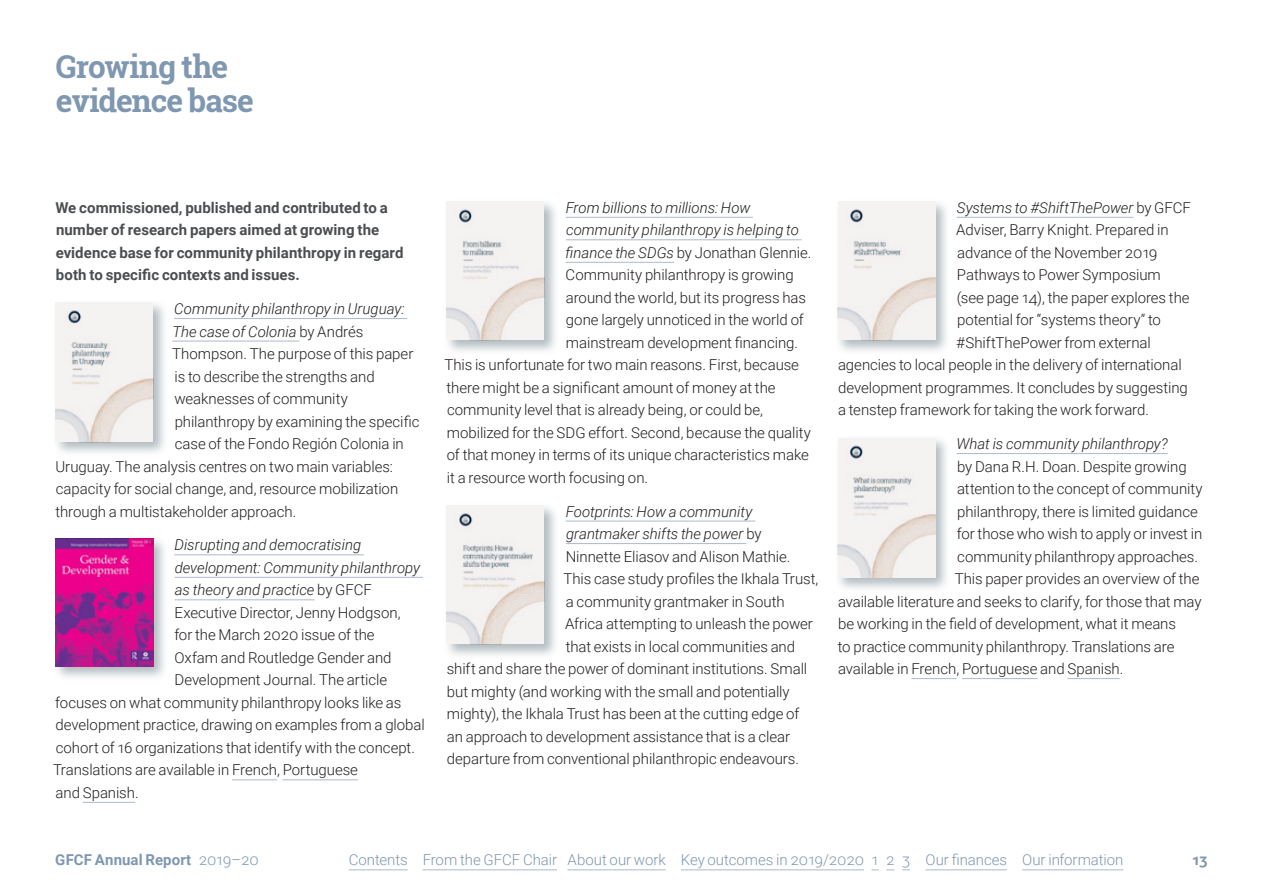
<style>
.page{position:relative;width:1263px;height:893px;background:#fff}
.page>*{position:absolute;margin:0;border:0;box-sizing:border-box;transform-origin:0 0}
.SUB_SECTION_SUB_HEAD{font:700 31.5px/33.8px "Roboto Slab";letter-spacing:-.03em;color:#7f97b1}
.TEXT_10_15{font:300 15px "Roboto";letter-spacing:-.005em;color:#231f20}
.TEXT_10_15-2{font:italic 300 15px "Roboto";letter-spacing:-.005em;color:#231f20}
.TEXT_INTRO{font:700 15px/22.5px "Roboto";letter-spacing:.005em;color:#4b4e50}
.t1{font:300 15px "Roboto";letter-spacing:-.005em;color:#7f97b1}
.t2{font:700 15px "Roboto";letter-spacing:.005em;color:#7f97b1}
.s1{font-style:normal}
.s2{font-style:italic}
.s3{font-weight:300}
</style>
<div class="page">
<hr style="left:174px;top:318px;width:233px;height:1px;background:#adb9cb">
<hr style="left:172px;top:341px;width:127px;height:1px;background:#adb9cb">
<hr style="left:174px;top:554px;width:190px;height:1px;background:#adb9cb">
<hr style="left:175px;top:577px;width:248px;height:1px;background:#adb9cb">
<hr style="left:175px;top:599px;width:139px;height:1px;background:#adb9cb">
<hr style="left:232px;top:779px;width:45px;height:1px;background:#adb9cb">
<hr style="left:283px;top:779px;width:75px;height:1px;background:#adb9cb">
<hr style="left:83px;top:802px;width:52px;height:1px;background:#adb9cb">
<hr style="left:566px;top:217px;width:187px;height:1px;background:#adb9cb">
<hr style="left:566px;top:239px;width:236px;height:1px;background:#adb9cb">
<hr style="left:566px;top:262px;width:108px;height:1px;background:#adb9cb">
<hr style="left:566px;top:521px;width:189px;height:1px;background:#adb9cb">
<hr style="left:566px;top:543px;width:180px;height:1px;background:#adb9cb">
<hr style="left:957px;top:217px;width:176px;height:1px;background:#adb9cb">
<hr style="left:956px;top:453px;width:212px;height:1px;background:#adb9cb">
<hr style="left:911px;top:678px;width:45px;height:1px;background:#adb9cb">
<hr style="left:962px;top:678px;width:75px;height:1px;background:#adb9cb">
<hr style="left:1067px;top:678px;width:53px;height:1px;background:#adb9cb">
<div style="left:52px;top:300px;width:116px;height:157px;background:#647882;opacity:.5"></div>
<img style="left:55px;top:303px;width:98px;height:139px">
<div style="left:52px;top:536px;width:116px;height:146px;background:#647882;opacity:.5"></div>
<img style="left:55px;top:539px;width:98px;height:128px">
<div style="left:443px;top:199px;width:117px;height:157px;background:#647882;opacity:.5"></div>
<img style="left:446px;top:202px;width:98px;height:138px">
<div style="left:443px;top:502px;width:117px;height:157px;background:#647882;opacity:.5"></div>
<img style="left:446px;top:505px;width:98px;height:139px">
<div style="left:835px;top:199px;width:116px;height:156px;background:#647882;opacity:.5"></div>
<img style="left:838px;top:202px;width:97px;height:138px">
<div style="left:835px;top:435px;width:116px;height:157px;background:#647882;opacity:.5"></div>
<img style="left:838px;top:438px;width:97px;height:139px">
<hr style="left:349px;top:869px;width:58px;height:1px;background:#adb9cb">
<hr style="left:423px;top:869px;width:134px;height:1px;background:#adb9cb">
<hr style="left:567px;top:869px;width:99px;height:1px;background:#adb9cb">
<hr style="left:681px;top:869px;width:183px;height:1px;background:#adb9cb">
<hr style="left:925px;top:869px;width:82px;height:1px;background:#adb9cb">
<hr style="left:1022px;top:869px;width:101px;height:1px;background:#adb9cb">
<p class="SUB_SECTION_SUB_HEAD" style="left:56px;top:49px;width:200px">Growing the evidence base</p>
<p class="TEXT_INTRO" style="left:55px;top:196px;width:350px">We commissioned, published and contributed to a number of research papers aimed at growing the evidence base for community philanthropy in regard both to specific contexts and issues.</p>
<p class="TEXT_10_15-2" style="left:174px;top:298px;width:232px">Community philanthropy in Uruguay:</p>
<p class="TEXT_10_15-2" style="left:172px;top:321px;width:193px">The case of Colonia <span class="s1">by Andrés</span></p>
<p class="TEXT_10_15" style="left:172px;top:343px;width:243px">Thompson. The purpose of this paper</p>
<p class="TEXT_10_15" style="left:175px;top:366px;width:202px">is to describe the strengths and</p>
<p class="TEXT_10_15" style="left:174px;top:388px;width:175px">weaknesses of community</p>
<p class="TEXT_10_15" style="left:175px;top:411px;width:246px">philanthropy by examining the specific</p>
<p class="TEXT_10_15" style="left:175px;top:433px;width:231px">case of the Fondo Región Colonia in</p>
<p class="TEXT_10_15" style="left:55px;top:456px;width:339px">Uruguay. The analysis centres on two main variables:</p>
<p class="TEXT_10_15" style="left:56px;top:478px;width:344px">capacity for social change, and, resource mobilization</p>
<p class="TEXT_10_15" style="left:55px;top:501px;width:242px">through a multistakeholder approach.</p>
<p class="TEXT_10_15-2" style="left:174px;top:534px;width:188px">Disrupting and democratising</p>
<p class="TEXT_10_15-2" style="left:175px;top:557px;width:247px">development: Community philanthropy</p>
<p class="TEXT_10_15-2" style="left:175px;top:579px;width:199px">as theory and practice <span class="s1">by GFCF</span></p>
<p class="TEXT_10_15" style="left:174px;top:602px;width:228px">Executive Director, Jenny Hodgson,</p>
<p class="TEXT_10_15" style="left:174px;top:624px;width:202px">for the March 2020 issue of the</p>
<p class="TEXT_10_15" style="left:174px;top:647px;width:219px">Oxfam and Routledge Gender and</p>
<p class="TEXT_10_15" style="left:174px;top:669px;width:214px">Development Journal. The article</p>
<p class="TEXT_10_15" style="left:55px;top:692px;width:348px">focuses on what community philanthropy looks like as</p>
<p class="TEXT_10_15" style="left:56px;top:714px;width:371px">development practice, drawing on examples from a global</p>
<p class="TEXT_10_15" style="left:56px;top:737px;width:361px">cohort of 16 organizations that identify with the concept.</p>
<p class="TEXT_10_15" style="left:53px;top:759px;width:306px">Translations are available in French, Portuguese</p>
<p class="TEXT_10_15" style="left:56px;top:782px;width:85px">and Spanish.</p>
<p class="TEXT_10_15-2" style="left:566px;top:197px;width:186px">From billions to millions: How</p>
<p class="TEXT_10_15-2" style="left:566px;top:219px;width:234px">community philanthropy is helping to</p>
<p class="TEXT_10_15" style="left:566px;top:242px;width:247px"><span class="s2">finance the SDGs</span> by Jonathan Glennie.</p>
<p class="TEXT_10_15" style="left:566px;top:264px;width:230px">Community philanthropy is growing</p>
<p class="TEXT_10_15" style="left:566px;top:287px;width:242px">around the world, but its progress has</p>
<p class="TEXT_10_15" style="left:566px;top:309px;width:239px">gone largely unnoticed in the world of</p>
<p class="TEXT_10_15" style="left:566px;top:332px;width:234px">mainstream development financing.</p>
<p class="TEXT_10_15" style="left:444px;top:354px;width:356px">This is unfortunate for two main reasons. First, because</p>
<p class="TEXT_10_15" style="left:447px;top:377px;width:331px">there might be a significant amount of money at the</p>
<p class="TEXT_10_15" style="left:447px;top:399px;width:318px">community level that is already being, or could be,</p>
<p class="TEXT_10_15" style="left:447px;top:422px;width:365px">mobilized for the SDG effort. Second, because the quality</p>
<p class="TEXT_10_15" style="left:447px;top:444px;width:363px">of that money in terms of its unique characteristics make</p>
<p class="TEXT_10_15" style="left:447px;top:467px;width:203px">it a resource worth focusing on.</p>
<p class="TEXT_10_15-2" style="left:566px;top:501px;width:188px">Footprints: How a community</p>
<p class="TEXT_10_15-2" style="left:566px;top:523px;width:197px">grantmaker shifts the power <span class="s1">by</span></p>
<p class="TEXT_10_15" style="left:566px;top:546px;width:226px">Ninnette Eliasov and Alison Mathie.</p>
<p class="TEXT_10_15" style="left:563px;top:568px;width:256px">This case study profiles the Ikhala Trust,</p>
<p class="TEXT_10_15" style="left:566px;top:591px;width:220px">a community grantmaker in South</p>
<p class="TEXT_10_15" style="left:565px;top:613px;width:249px">Africa attempting to unleash the power</p>
<p class="TEXT_10_15" style="left:566px;top:636px;width:231px">that exists in local communities and</p>
<p class="TEXT_10_15" style="left:447px;top:658px;width:362px">shift and share the power of dominant institutions. Small</p>
<p class="TEXT_10_15" style="left:447px;top:681px;width:344px">but mighty (and working with the small and potentially</p>
<p class="TEXT_10_15" style="left:447px;top:703px;width:354px">mighty), the Ikhala Trust has been at the cutting edge of</p>
<p class="TEXT_10_15" style="left:447px;top:726px;width:345px">an approach to development assistance that is a clear</p>
<p class="TEXT_10_15" style="left:447px;top:748px;width:354px">departure from conventional philanthropic endeavours.</p>
<p class="TEXT_10_15-2" style="left:957px;top:197px;width:236px">Systems to #ShiftThePower <span class="s1">by GFCF</span></p>
<p class="TEXT_10_15" style="left:956px;top:219px;width:214px">Adviser, Barry Knight. Prepared in</p>
<p class="TEXT_10_15" style="left:957px;top:242px;width:202px">advance of the November 2019</p>
<p class="TEXT_10_15" style="left:957px;top:264px;width:205px">Pathways to Power Symposium</p>
<p class="TEXT_10_15" style="left:957px;top:287px;width:234px">(see page 14), the paper explores the</p>
<p class="TEXT_10_15" style="left:957px;top:309px;width:205px">potential for “systems theory” to</p>
<p class="TEXT_10_15" style="left:956px;top:332px;width:196px">#ShiftThePower from external</p>
<p class="TEXT_10_15" style="left:838px;top:354px;width:345px">agencies to local people in the delivery of international</p>
<p class="TEXT_10_15" style="left:838px;top:377px;width:351px">development programmes. It concludes by suggesting</p>
<p class="TEXT_10_15" style="left:838px;top:399px;width:313px">a tenstep framework for taking the work forward.</p>
<p class="TEXT_10_15-2" style="left:956px;top:433px;width:213px">What is community philanthropy?</p>
<p class="TEXT_10_15" style="left:957px;top:456px;width:231px">by Dana R.H. Doan. Despite growing</p>
<p class="TEXT_10_15" style="left:957px;top:478px;width:247px">attention to the concept of community</p>
<p class="TEXT_10_15" style="left:957px;top:501px;width:242px">philanthropy, there is limited guidance</p>
<p class="TEXT_10_15" style="left:957px;top:523px;width:247px">for those who wish to apply or invest in</p>
<p class="TEXT_10_15" style="left:957px;top:546px;width:242px">community philanthropy approaches.</p>
<p class="TEXT_10_15" style="left:955px;top:568px;width:246px">This paper provides an overview of the</p>
<p class="TEXT_10_15" style="left:838px;top:591px;width:365px">available literature and seeks to clarify, for those that may</p>
<p class="TEXT_10_15" style="left:838px;top:613px;width:339px">be working in the field of development, what it means</p>
<p class="TEXT_10_15" style="left:838px;top:636px;width:338px">to practice community philanthropy. Translations are</p>
<p class="TEXT_10_15" style="left:838px;top:658px;width:287px">available in French, Portuguese and Spanish.</p>
<p class="t2" style="left:55px;top:849px;width:205px">GFCF Annual Report <span class="s3">2019–20</span></p>
<p class="t1" style="left:349px;top:849px;width:776px">Contents From the GFCF Chair About our work Key outcomes in 2019/2020 1 2 3 Our finances Our information</p>
<p class="t2" style="left:1192px;top:849px;width:17px">13</p>
</div>
